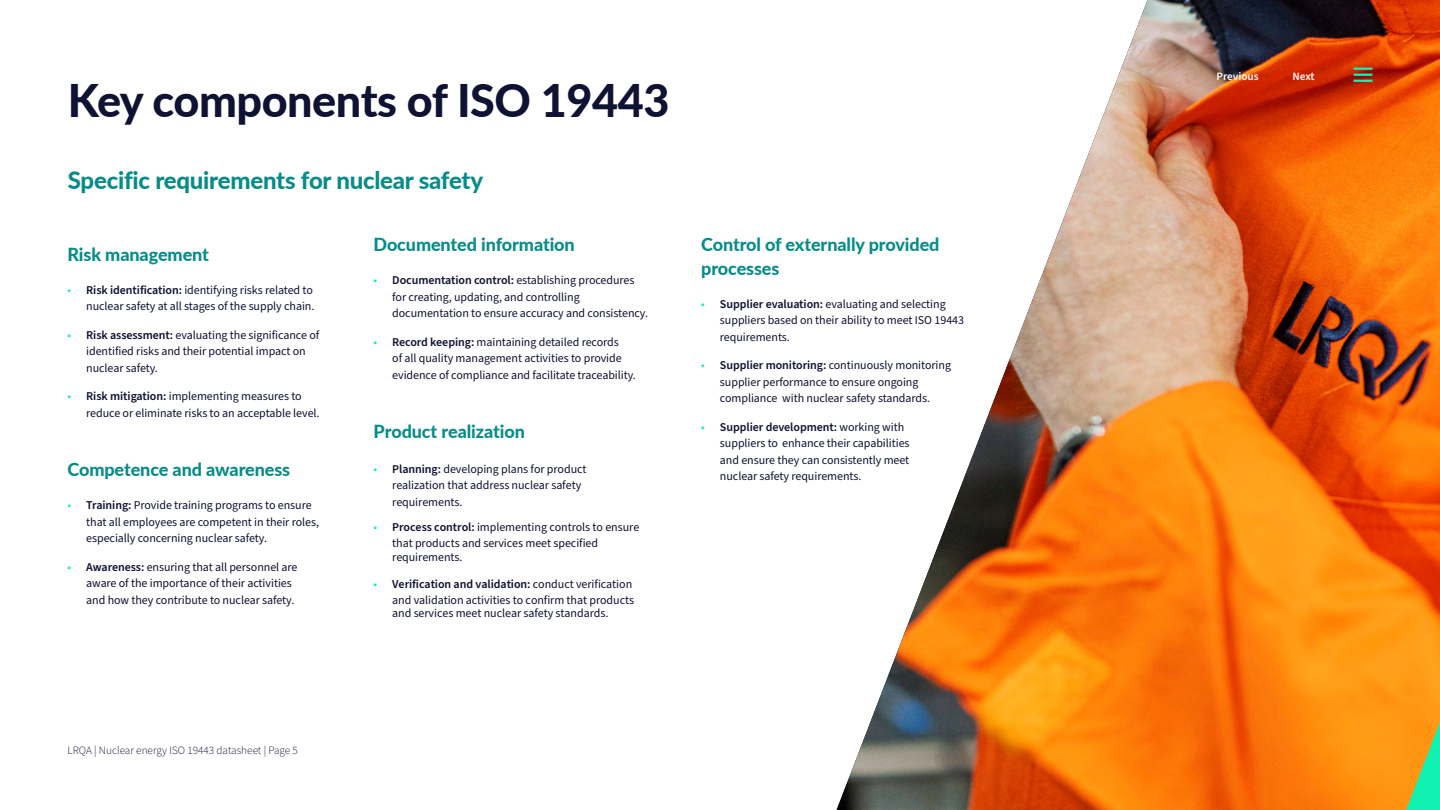
<style>
.page{position:relative;width:1440px;height:810px;background:#fff}
.page>*{position:absolute;margin:0;border:0;box-sizing:border-box;transform-origin:0 0}
.t1{font:800 45px "Lato";letter-spacing:-.01em;color:#0f1232}
.t2{font:800 24px "Lato";letter-spacing:-.01em;color:#088c8a}
.t3{font:800 18px/23.2px "Lato";letter-spacing:-.005em;color:#088c8a}
.t4{font:12px/16.5px "Source Sans Pro";letter-spacing:-.005em;color:#0f1232}
.t5{font:300 11.25px "Source Sans Pro";color:#0f1232}
.t6{font:600 11.25px "Source Sans Pro";color:#fff}
.s1{color:#0ff2b2}
.s2{font-weight:600}
</style>
<div class="page">
<img style="left:837px;top:0;width:603px;height:810px">
<svg style="left:1406px;top:722px;width:34px;height:88px;background:#87c361"></svg>
<hr style="left:1353px;top:67px;width:19px;height:3px;background:#0ff2b2">
<svg style="left:1353px;top:74px;width:19px;height:8px"></svg>
<h1 class="t1" style="left:68px;top:67px;width:603px">Key components of ISO 19443</h1>
<h2 class="t2" style="left:68px;top:162px;width:417px">Specific requirements for nuclear safety</h2>
<h3 class="t3" style="left:68px;top:242px;width:143px">Risk management</h3>
<p class="t4" style="left:68px;top:282px;width:248px;text-align:right"><span class="s1">•</span> <span class="s2">Risk identification:</span> identifying risks related to nuclear safety at all stages of the supply chain.</p>
<p class="t4" style="left:86px;top:327px;width:235px;text-indent:-19px"><span class="s1">•</span> <span class="s2">Risk assessment:</span> evaluating the significance of identified risks and their potential impact on nuclear safety.</p>
<p class="t4" style="left:86px;top:388px;width:235px;text-indent:-19px"><span class="s1">•</span> <span class="s2">Risk mitigation:</span> implementing measures to reduce or eliminate risks to an acceptable level.</p>
<h3 class="t3" style="left:68px;top:457px;width:224px">Competence and awareness</h3>
<p class="t4" style="left:86px;top:497px;width:234px;text-indent:-19px"><span class="s1">•</span> <span class="s2">Training:</span> Provide training programs to ensure that all employees are competent in their roles, especially concerning nuclear safety.</p>
<p class="t4" style="left:86px;top:559px;width:213px;text-indent:-19px"><span class="s1">•</span> <span class="s2">Awareness:</span> ensuring that all personnel are aware of the importance of their activities and how they contribute to nuclear safety.</p>
<h3 class="t3" style="left:374px;top:233px;width:203px">Documented information</h3>
<p class="t4" style="left:392px;top:273px;width:257px;text-indent:-19px"><span class="s1">•</span> <span class="s2">Documentation control:</span> establishing procedures for creating, updating, and controlling documentation to ensure accuracy and consistency.</p>
<p class="t4" style="left:392px;top:334px;width:245px;text-indent:-19px"><span class="s1">•</span> <span class="s2">Record keeping:</span> maintaining detailed records<br>of all quality management activities to provide evidence of compliance and facilitate traceability.</p>
<h3 class="t3" style="left:374px;top:419px;width:153px">Product realization</h3>
<p class="t4" style="left:392px;top:461px;width:196px;text-indent:-19px"><span class="s1">•</span> <span class="s2">Planning:</span> developing plans for product realization that address nuclear safety requirements.</p>
<p class="t4" style="left:392px;top:520px;width:249px;line-height:15.8px;text-indent:-19px"><span class="s1">•</span> <span class="s2">Process control:</span> implementing controls to ensure that products and services meet specified</p>
<p class="t4" style="left:392px;top:549px;width:72px">requirements.</p>
<p class="t4" style="left:373px;top:576px;width:262px;line-height:15.8px;text-align:right"><span class="s1">•</span> <span class="s2">Verification and validation:</span> conduct verification and validation activities to confirm that products</p>
<p class="t4" style="left:392px;top:605px;width:218px">and services meet nuclear safety standards.</p>
<h3 class="t3" style="left:701px;top:233px;width:240px">Control of externally provided processes</h3>
<p class="t4" style="left:720px;top:296px;width:246px;text-indent:-19px"><span class="s1">•</span> <span class="s2">Supplier evaluation:</span> evaluating and selecting suppliers based on their ability to meet ISO 19443 requirements.</p>
<p class="t4" style="left:720px;top:357px;width:233px;text-indent:-19px"><span class="s1">•</span> <span class="s2">Supplier monitoring:</span> continuously monitoring supplier performance to ensure ongoing compliance with nuclear safety standards.</p>
<p class="t4" style="left:720px;top:419px;width:191px;text-indent:-19px"><span class="s1">•</span> <span class="s2">Supplier development:</span> working with suppliers to enhance their capabilities and ensure they can consistently meet nuclear safety requirements.</p>
<p class="t5" style="left:68px;top:743px;width:232px">LRQA | Nuclear energy ISO 19443 datasheet | Page 5</p>
<p class="t6" style="left:1216px;top:69px;width:44px">Previous</p>
<p class="t6" style="left:1292px;top:69px;width:24px">Next</p>
</div>
